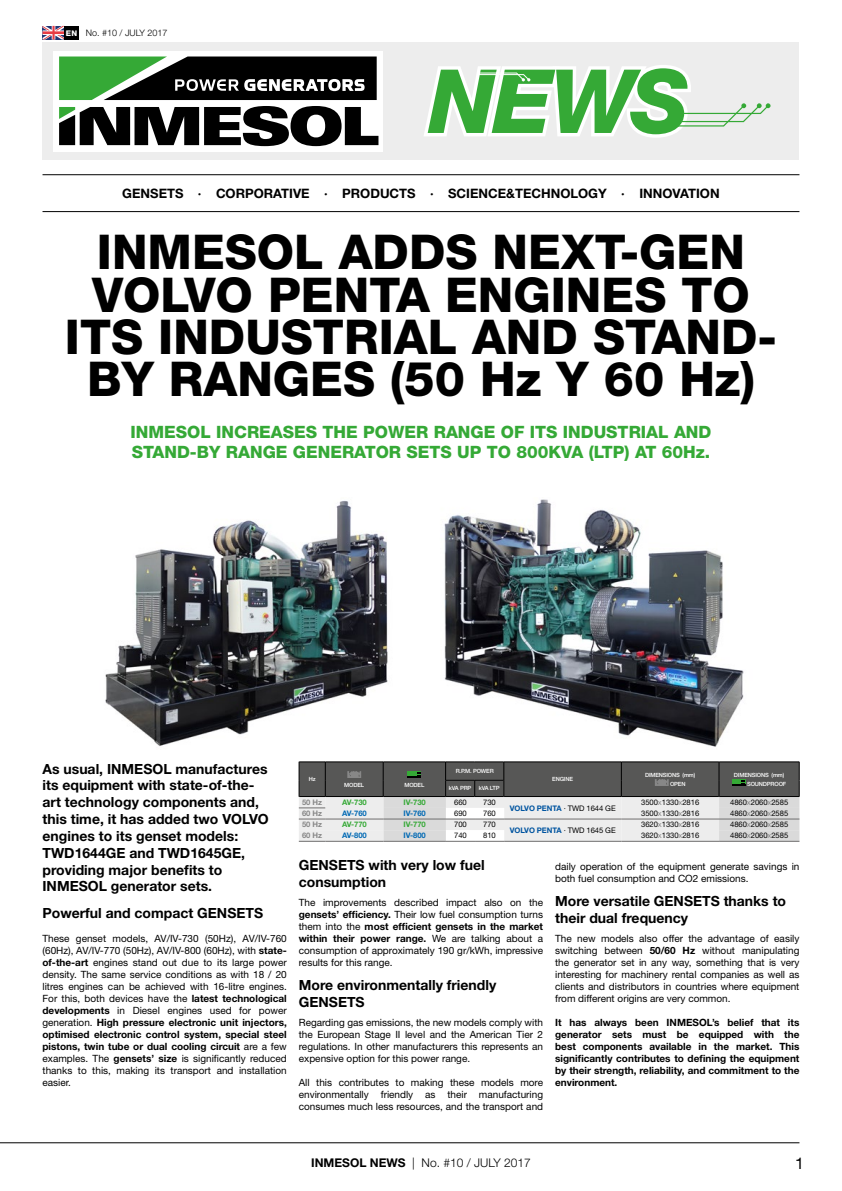
<style>
.page{position:relative;width:842px;height:1191px;background:#fff}
.page>*{position:absolute;margin:0;border:0;box-sizing:border-box;transform-origin:0 0}
.t1{font:italic 800 88.6px "Helvetica Neue LT Std";color:#35a936}
.t2{font:800 48px/42px "Helvetica Neue LT Std";color:#000;text-align:center}
.t3{font:800 17px/20.4px "Helvetica Neue LT Std";color:#35a936}
.t4{font:16px "Helvetica Neue LT Std";color:#000}
.t5{font:700 14px/16.8px "Helvetica Neue LT Std";color:#000}
.t6{font:700 13px "Helvetica Neue LT Std";color:#000}
.t7{font:300 12px "Helvetica Neue LT Std";color:#000}
.t8{font:10px/12px "Helvetica Neue LT Std";color:#000;text-align:justify}
.t9{font:700 10px/12px "Helvetica Neue LT Std";color:#000;text-align:justify}
.t10{font:300 9px "Helvetica Neue LT Std";color:#000}
.t11{font:7.7px "Helvetica Neue LT Std";letter-spacing:-.01em;color:#000}
.t12{font:700 7.7px "Helvetica Neue LT Std";letter-spacing:-.01em;color:#0054a0}
.t13{font:700 7.7px "Helvetica Neue LT Std";letter-spacing:-.01em;color:#35a936}
.t14{font:700 7.7px "Helvetica Neue LT Std";letter-spacing:-.01em;color:#0069b4}
.t15{font:700 7.7px "Helvetica Neue LT Std";letter-spacing:-.01em;color:#878787}
.t16{font:500 5.7px/9.4px "Helvetica Neue LT Std";letter-spacing:-.025em;color:#fff}
.s1{font-weight:800;font-size:7.8px;color:#fff}
.s2{font-weight:700}
.s3{color:#878787}
.s4{font-weight:400;color:#000}
</style>
<div class="page">
<hr style="left:0;top:1142px;width:799px;height:1px;background:#000">
<div style="left:43px;top:43px;width:756px;height:117px;background:#ededed"></div>
<hr style="left:43px;top:174px;width:756px;height:1px;background:#000">
<hr style="left:43px;top:211px;width:756px;height:1px;background:#000">
<svg style="left:424px;top:65px;width:346px;height:73px"></svg>
<svg style="left:43px;top:26px;width:22px;height:14px"></svg>
<div style="left:65px;top:26px;width:14px;height:14px;background:#000"></div>
<div style="left:53px;top:51px;width:330px;height:100px;background:#fff"></div>
<svg style="left:59px;top:106px;width:319px;height:40px"></svg>
<svg style="left:59px;top:56px;width:318px;height:44px;background:#324c32"></svg>
<img style="left:105px;top:500px;width:283px;height:247px">
<img style="left:444px;top:499px;width:300px;height:248px">
<svg style="left:299px;top:761px;width:501px;height:81px;background:#a2a3a2"></svg>
<p class="t10" style="left:66px;top:27px;width:103px"><span class="s1">EN</span> No. #10 / JULY 2017</p>
<h1 class="t1" style="left:429px;top:49px;width:262px">NEWS</h1>
<h3 class="t6" style="left:122px;top:185px;width:599px">GENSETS · CORPORATIVE · PRODUCTS · SCIENCE&amp;TECHNOLOGY · INNOVATION</h3>
<h2 class="t2" style="left:65px;top:231px;width:714px">INMESOL ADDS NEXT-GEN<br>VOLVO PENTA ENGINES TO<br>ITS INDUSTRIAL AND STAND-<br>BY RANGES (50 Hz Y 60 Hz)</h2>
<h3 class="t3" style="left:130px;top:421px;width:582px">INMESOL INCREASES THE POWER RANGE OF ITS INDUSTRIAL AND<br>STAND-BY RANGE GENERATOR SETS UP TO 800KVA (LTP) AT 60Hz.</h3>
<p class="t5" style="left:43px;top:760px;width:228px">As usual, INMESOL manufactures its equipment with state-of-the&shy;art technology components and, this time, it has added two VOLVO engines to its genset models:<br>TWD1644GE and TWD1645GE, providing major benefits to<br>INMESOL generator sets.</p>
<h3 class="t5" style="left:43px;top:904px;width:222px">Powerful and compact GENSETS</h3>
<p class="t8" style="left:43px;top:932px;width:246px">These genset models, AV/IV-730 (50Hz), AV/IV-760 (60Hz), AV/IV-770 (50Hz), AV/IV-800 (60Hz), with <span class="s2">state&shy;of-the-art</span> engines stand out due to its large power density. The same service conditions as with 18 / 20 litres engines can be achieved with 16-litre engines.<br>For this, both devices have the <span class="s2">latest technological developments</span> in Diesel engines used for power generation. <span class="s2">High pressure electronic unit injectors, optimised electronic control system, special steel pistons, twin tube or dual cooling circuit</span> are a few examples. The <span class="s2">gensets’ size</span> is significantly reduced thanks to this, making its transport and installation easier.</p>
<p class="t16" style="left:309px;top:774px;width:8px">Hz</p>
<p class="t16" style="left:344px;top:780px;width:21px">MODEL</p>
<p class="t16" style="left:404px;top:780px;width:21px">MODEL</p>
<p class="t16" style="left:456px;top:766px;width:40px">R.P.M. POWER</p>
<p class="t16" style="left:449px;top:783px;width:24px">kVA PRP</p>
<p class="t16" style="left:479px;top:783px;width:22px">kVA LTP</p>
<p class="t16" style="left:552px;top:774px;width:22px">ENGINE</p>
<p class="t16" style="left:670px;top:769px;width:27px;text-indent:-25px">DIMENSIONS (mm)<br>OPEN</p>
<p class="t16" style="left:747px;top:769px;width:41px;text-indent:-13px">DIMENSIONS (mm)<br>SOUNDPROOF</p>
<p class="t15" style="left:302px;top:797px;width:21px">50 Hz</p>
<p class="t13" style="left:342px;top:797px;width:26px">AV-730</p>
<p class="t13" style="left:404px;top:797px;width:24px">IV-730</p>
<p class="t11" style="left:454px;top:797px;width:14px">660</p>
<p class="t11" style="left:483px;top:797px;width:14px">730</p>
<p class="t11" style="left:641px;top:797px;width:59px">3500<span class="s3">x</span>1330<span class="s3">x</span>2816</p>
<p class="t11" style="left:730px;top:797px;width:59px">4860<span class="s3">x</span>2060<span class="s3">x</span>2585</p>
<p class="t12" style="left:510px;top:803px;width:107px">VOLVO PENTA <span class="s4">· TWD 1644 GE</span></p>
<p class="t15" style="left:302px;top:808px;width:21px">60 Hz</p>
<p class="t14" style="left:342px;top:808px;width:26px">AV-760</p>
<p class="t14" style="left:404px;top:808px;width:24px">IV-760</p>
<p class="t11" style="left:454px;top:809px;width:14px">690</p>
<p class="t11" style="left:483px;top:809px;width:14px">760</p>
<p class="t11" style="left:641px;top:809px;width:59px">3500<span class="s3">x</span>1330<span class="s3">x</span>2816</p>
<p class="t11" style="left:730px;top:809px;width:59px">4860<span class="s3">x</span>2060<span class="s3">x</span>2585</p>
<p class="t15" style="left:302px;top:820px;width:21px">50 Hz</p>
<p class="t13" style="left:342px;top:820px;width:26px">AV-770</p>
<p class="t13" style="left:404px;top:820px;width:24px">IV-770</p>
<p class="t11" style="left:454px;top:820px;width:14px">700</p>
<p class="t11" style="left:483px;top:820px;width:14px">770</p>
<p class="t12" style="left:510px;top:825px;width:107px">VOLVO PENTA <span class="s4">· TWD 1645 GE</span></p>
<p class="t11" style="left:641px;top:820px;width:59px">3620<span class="s3">x</span>1330<span class="s3">x</span>2816</p>
<p class="t11" style="left:730px;top:820px;width:59px">4860<span class="s3">x</span>2060<span class="s3">x</span>2585</p>
<p class="t15" style="left:302px;top:831px;width:21px">60 Hz</p>
<p class="t14" style="left:342px;top:831px;width:26px">AV-800</p>
<p class="t14" style="left:404px;top:831px;width:24px">IV-800</p>
<p class="t11" style="left:454px;top:831px;width:14px">740</p>
<p class="t11" style="left:483px;top:831px;width:14px">810</p>
<p class="t11" style="left:641px;top:831px;width:59px">3620<span class="s3">x</span>1330<span class="s3">x</span>2816</p>
<p class="t11" style="left:730px;top:831px;width:59px">4860<span class="s3">x</span>2060<span class="s3">x</span>2585</p>
<h3 class="t5" style="left:299px;top:856px;width:187px">GENSETS with very low fuel consumption</h3>
<p class="t8" style="left:299px;top:896px;width:246px">The improvements described impact also on the <span class="s2">gensets’ efficiency.</span> Their low fuel consumption turns them into the <span class="s2">most efficient gensets in the market within their power range.</span> We are talking about a consumption of approximately 190 gr/kWh, impressive results for this range.</p>
<h3 class="t5" style="left:299px;top:976px;width:199px">More environmentally friendly<br>GENSETS</h3>
<p class="t8" style="left:299px;top:1016px;width:246px">Regarding gas emissions, the new models comply with the European Stage II level and the American Tier 2 regulations. In other manufacturers this represents an expensive option for this power range.</p>
<p class="t8" style="left:299px;top:1076px;width:246px">All this contributes to making these models more environmentally friendly as their manufacturing consumes much less resources, and the transport and</p>
<p class="t8" style="left:555px;top:860px;width:246px">daily operation of the equipment generate savings in both fuel consumption and CO2 emissions.</p>
<h3 class="t5" style="left:555px;top:892px;width:233px">More versatile GENSETS thanks to their dual frequency</h3>
<p class="t8" style="left:555px;top:932px;width:246px">The new models also offer the advantage of easily switching between <span class="s2">50/60 Hz</span> without manipulating the generator set in any way, something that is very interesting for machinery rental companies as well as clients and distributors in countries where equipment from different origins are very common.</p>
<p class="t9" style="left:555px;top:1016px;width:246px">It has always been INMESOL’s belief that its generator sets must be equipped with the best components available in the market. This significantly contributes to defining the equipment by their strength, reliability, and commitment to the environment.</p>
<p class="t7" style="left:311px;top:1155px;width:221px"><span class="s2">INMESOL NEWS</span> | No. #10 / JULY 2017</p>
<h3 class="t4" style="left:795px;top:1153px;width:10px">1</h3>
</div>
